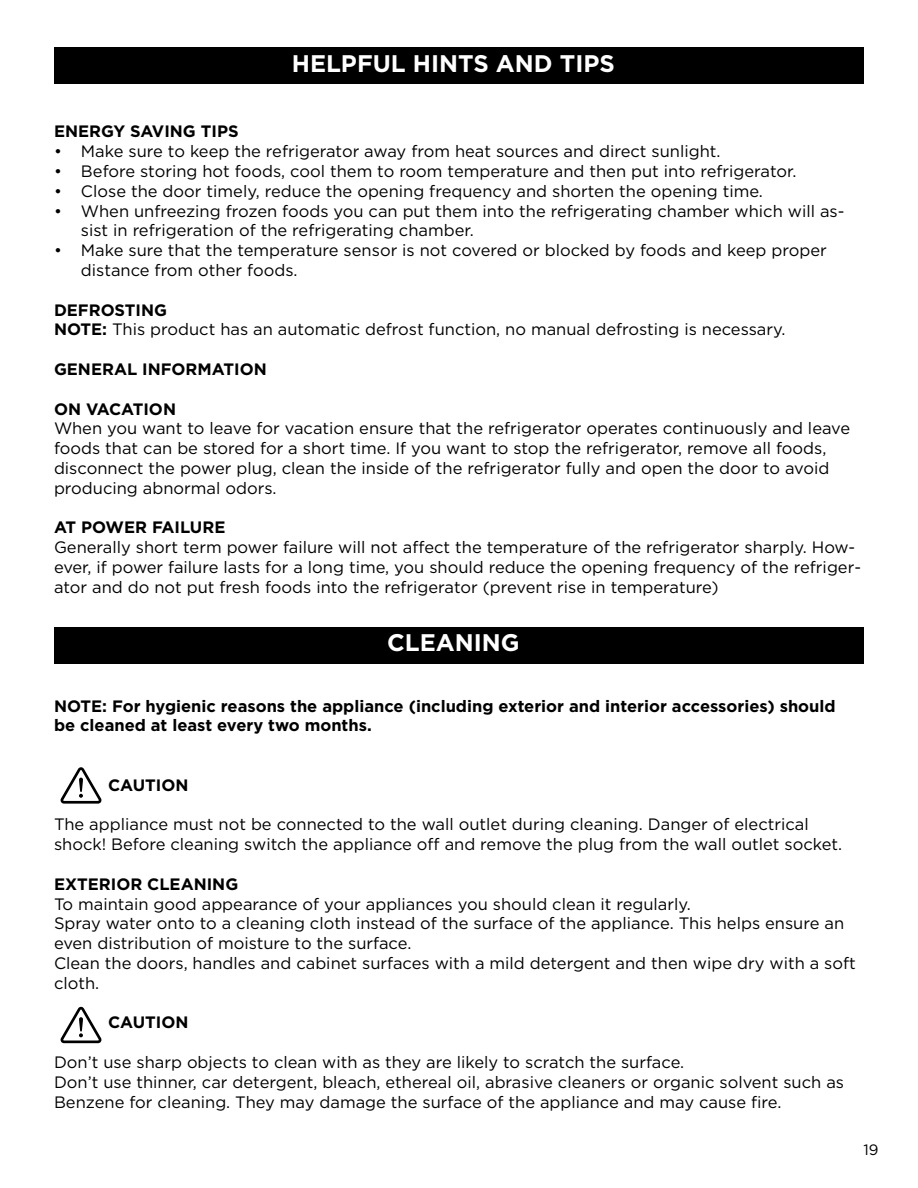
<style>
.page{position:relative;width:918px;height:1188px;background:#fff}
.page>*{position:absolute;margin:0;border:0;box-sizing:border-box;transform-origin:0 0}
.t1{font:700 24px "Gotham";color:#fff}
.t2{font:16.5px/19.8px "Gotham";color:#000}
.t3{font:700 16.5px/19.8px "Gotham";color:#000}
.t4{font:15px "Gotham";color:#000}
.s1{font-weight:700}
</style>
<div class="page">
<div style="left:54px;top:48px;width:810px;height:36px;background:#000"></div>
<div style="left:54px;top:627px;width:810px;height:37px;background:#000"></div>
<svg style="left:60px;top:767px;width:42px;height:37px"></svg>
<svg style="left:60px;top:1007px;width:42px;height:36px"></svg>
<h1 class="t1" style="left:292px;top:47px;width:325px">HELPFUL HINTS AND TIPS</h1>
<p class="t3" style="left:54px;top:121px;width:186px">ENERGY SAVING TIPS</p>
<p class="t2" style="left:54px;top:141px;width:668px">• Make sure to keep the refrigerator away from heat sources and direct sunlight.</p>
<p class="t2" style="left:54px;top:161px;width:744px">• Before storing hot foods, cool them to room temperature and then put into refrigerator.</p>
<p class="t2" style="left:54px;top:181px;width:711px">• Close the door timely, reduce the opening frequency and shorten the opening time.</p>
<p class="t2" style="left:81px;top:200px;width:765px;text-indent:-27px">• When unfreezing frozen foods you can put them into the refrigerating chamber which will as&shy;sist in refrigeration of the refrigerating chamber.</p>
<p class="t2" style="left:81px;top:240px;width:747px;text-indent:-27px">• Make sure that the temperature sensor is not covered or blocked by foods and keep proper distance from other foods.</p>
<p class="t2" style="left:54px;top:299px;width:733px"><span class="s1">DEFROSTING<br>NOTE:</span> This product has an automatic defrost function, no manual defrosting is necessary.</p>
<p class="t3" style="left:54px;top:359px;width:214px">GENERAL INFORMATION</p>
<p class="t3" style="left:54px;top:399px;width:124px">ON VACATION</p>
<p class="t2" style="left:54px;top:418px;width:798px">When you want to leave for vacation ensure that the refrigerator operates continuously and leave foods that can be stored for a short time. If you want to stop the refrigerator, remove all foods, disconnect the power plug, clean the inside of the refrigerator fully and open the door to avoid producing abnormal odors.</p>
<p class="t3" style="left:54px;top:517px;width:173px">AT POWER FAILURE</p>
<p class="t2" style="left:54px;top:537px;width:809px">Generally short term power failure will not affect the temperature of the refrigerator sharply. How&shy;ever, if power failure lasts for a long time, you should reduce the opening frequency of the refriger&shy;ator and do not put fresh foods into the refrigerator (prevent rise in temperature)</p>
<h1 class="t1" style="left:387px;top:627px;width:134px">CLEANING</h1>
<p class="t3" style="left:54px;top:696px;width:783px">NOTE: For hygienic reasons the appliance (including exterior and interior accessories) should be cleaned at least every two months.</p>
<p class="t3" style="left:108px;top:775px;width:82px">CAUTION</p>
<p class="t2" style="left:54px;top:814px;width:790px">The appliance must not be connected to the wall outlet during cleaning. Danger of electrical shock! Before cleaning switch the appliance off and remove the plug from the wall outlet socket.</p>
<p class="t3" style="left:54px;top:874px;width:186px">EXTERIOR CLEANING</p>
<p class="t2" style="left:54px;top:893px;width:803px">To maintain good appearance of your appliances you should clean it regularly.<br>Spray water onto to a cleaning cloth instead of the surface of the appliance. This helps ensure an even distribution of moisture to the surface.<br>Clean the doors, handles and cabinet surfaces with a mild detergent and then wipe dry with a soft cloth.</p>
<p class="t3" style="left:108px;top:1012px;width:82px">CAUTION</p>
<p class="t2" style="left:54px;top:1052px;width:792px">Don’t use sharp objects to clean with as they are likely to scratch the surface.<br>Don’t use thinner, car detergent, bleach, ethereal oil, abrasive cleaners or organic solvent such as<br>Benzene for cleaning. They may damage the surface of the appliance and may cause fire.</p>
<p class="t4" style="left:864px;top:1140px;width:17px">19</p>
</div>
